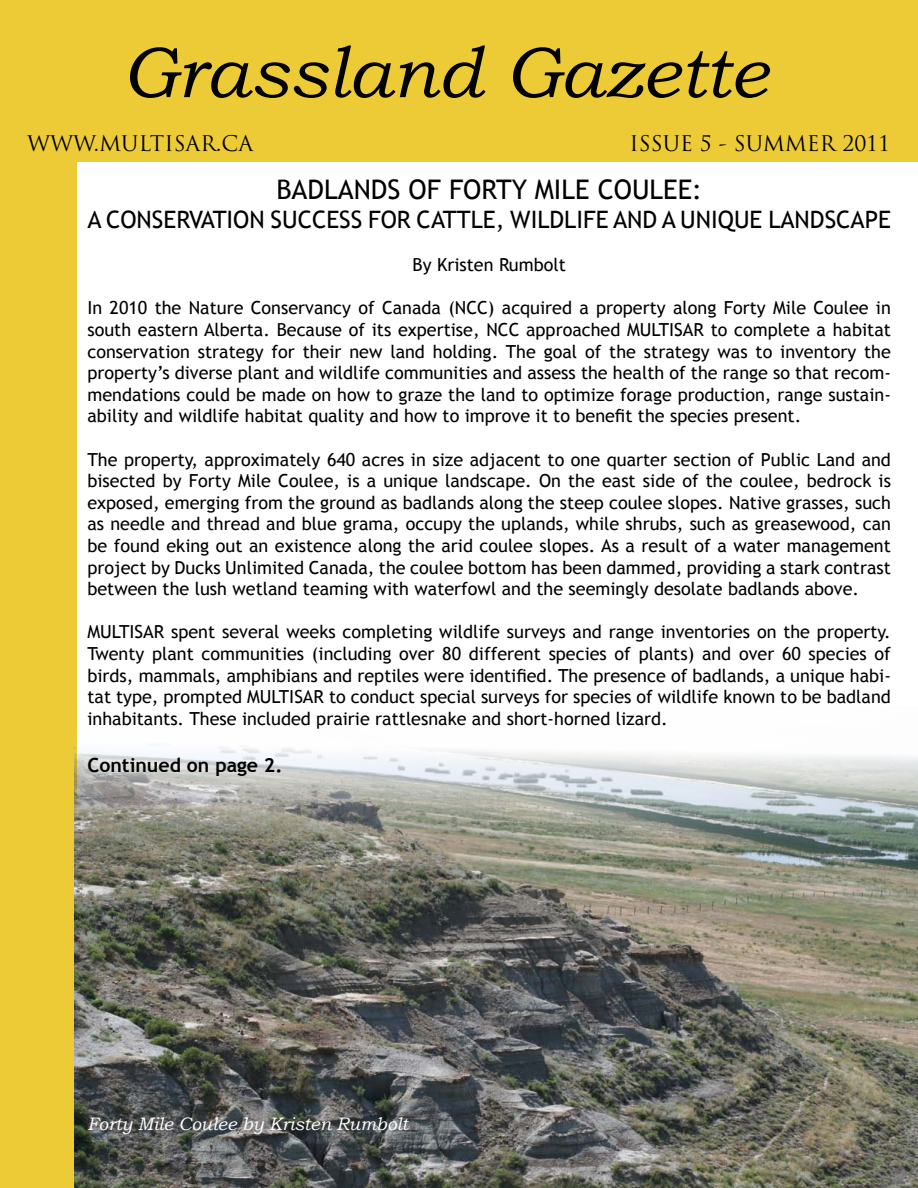
<style>
.page{position:relative;width:918px;height:1188px;background:#fff}
.page>*{position:absolute;margin:0;border:0;box-sizing:border-box;transform-origin:0 0}
.t1{font:italic 72px "Bookman Old Style";color:#000}
.t2{font:27px "Trebuchet MS";color:#000}
.t3{font:24px "Trebuchet MS";color:#000}
.t4{font:21px "Trajan Pro";color:#000}
.t5{font:700 19.5px "Trebuchet MS";color:#000}
.t6{font:18px/21.6px "Trebuchet MS";color:#000;text-align:justify}
.t7{font:italic 18px "Bookman Old Style";color:#fff}
</style>
<div class="page">
<div style="left:0;top:0;width:918px;height:162px;background:#edcb36"></div>
<div style="left:0;top:110px;width:77px;height:1078px;background:#edcb36"></div>
<img style="left:74px;top:744px;width:844px;height:444px">
<h1 class="t1" style="left:122px;top:24px;width:648px">Grassland Gazette</h1>
<p class="t4" style="left:27px;top:130px;width:228px">WWW.MULTISAR.CA</p>
<p class="t4" style="left:630px;top:130px;width:262px">ISSUE 5 - SUMMER 2011</p>
<h2 class="t2" style="left:276px;top:174px;width:427px">Badlands of Forty Mile Coulee:</h2>
<h3 class="t3" style="left:87px;top:205px;width:805px">A Conservation Success for Cattle, Wildlife and a Unique Landscape</h3>
<p class="t6" style="left:413px;top:254px;width:155px">By Kristen Rumbolt</p>
<p class="t6" style="left:87px;top:297px;width:805px">I n 2010 the Nature Conservancy of Canada (NCC) acquired a property along Forty Mile Coulee in south eastern Alberta. Because of its expertise, NCC approached MULTISAR</p>
<p class="t6" style="left:87px;top:319px;width:805px;text-indent:623px">to complete a habitat conservation strategy for their new land holding. The goal of the strategy was to inventory the property’s diverse plant and wildlife communities and assess the health of the range so that recom&shy;mendations could be made on how to graze the land to optimize forage production, range sustain&shy;ability and wildlife habitat quality and how to improve it to benefit the species present.</p>
<p class="t6" style="left:87px;top:449px;width:805px">The property, approximately 640 acres in size adjacent to one quarter section of Public Land and bisected by Forty Mile Coulee, is a unique landscape. On the east side of the coulee, bedrock is exposed, emerging from the ground as badlands along the steep coulee slopes. Native grasses, such as needle and thread and blue grama, occupy the uplands, while shrubs, such as greasewood, can be found eking out an existence along the arid coulee slopes. As a result of a water management project by Ducks Unlimited Canada, the coulee bottom has been dammed, providing a stark contrast between the lush wetland teaming with waterfowl and the seemingly desolate badlands above.</p>
<p class="t6" style="left:87px;top:621px;width:23px">MULTISAR</p>
<p class="t6" style="left:87px;top:621px;width:805px;text-indent:84px">spent several weeks completing wildlife surveys and range inventories on the property.<br>Twenty plant communities (including over 80 different species of plants) and over 60 species of birds, mammals, amphibians and reptiles were identified. The presence of badlands, a unique habi&shy;tat type, prompted MULTISAR</p>
<p class="t6" style="left:87px;top:686px;width:805px;text-indent:242px">to conduct special surveys for species of wildlife known to be badland inhabitants. These included prairie rattlesnake and short-horned lizard.</p>
<p class="t5" style="left:87px;top:752px;width:197px">Continued on page 2.</p>
<p class="t7" style="left:87px;top:1111px;width:322px">Forty Mile Coulee by Kristen Rumbolt</p>
</div>
